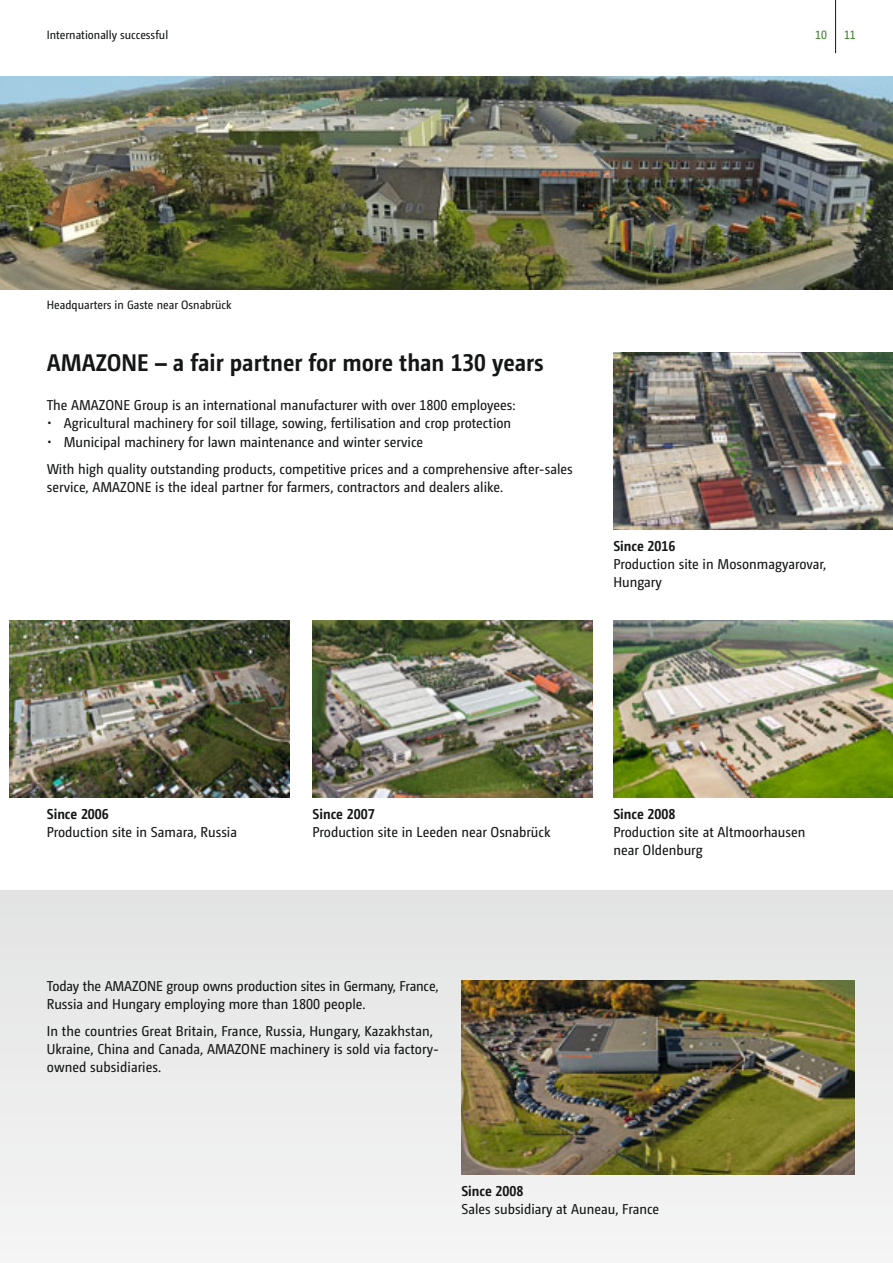
<style>
.page{position:relative;width:893px;height:1263px;background:#fff}
.page>*{position:absolute;margin:0;border:0;box-sizing:border-box;transform-origin:0 0}
.t1{font:700 24px "Camingo Dos Pro S Cd";color:#151616}
.t2{font:14.25px/18px "Camingo Dos Pro S Cd";color:#151616}
.t3{font:700 14.25px "Camingo Dos Pro S Cd";color:#151616}
.t4{font:12px "Camingo Dos Pro S Cd";color:#151616}
.t5{font:12px "Camingo Dos Pro S Cd";color:#38832b}
</style>
<div class="page">
<div style="left:0;top:891px;width:893px;height:372px;background:#ececec"></div>
<hr style="left:835px;top:0;width:1px;height:53px;background:#151616">
<img style="left:461px;top:980px;width:394px;height:195px">
<img style="left:0;top:77px;width:893px;height:212px">
<img style="left:613px;top:353px;width:280px;height:176px">
<img style="left:313px;top:621px;width:279px;height:176px">
<img style="left:10px;top:621px;width:279px;height:176px">
<img style="left:613px;top:621px;width:280px;height:176px">
<p class="t4" style="left:47px;top:30px;width:123px">Internationally successful</p>
<p class="t5" style="left:815px;top:30px;width:13px">10</p>
<p class="t5" style="left:844px;top:30px;width:13px">11</p>
<p class="t4" style="left:47px;top:300px;width:186px">Headquarters in Gaste near Osnabrück</p>
<h1 class="t1" style="left:47px;top:353px;width:498px">AMAZONE – a fair partner for more than 130 years</h1>
<p class="t2" style="left:47px;top:397px;width:470px">The AMAZONE Group is an international manufacturer with over 1800 employees:</p>
<p class="t2" style="left:47px;top:416px;width:466px">• Agricultural machinery for soil tillage, sowing, fertilisation and crop protection</p>
<p class="t2" style="left:47px;top:429px;width:527px;line-height:27.2px">• Municipal machinery for lawn maintenance and winter service<br>With high quality outstanding products, competitive prices and a comprehensive after-sales</p>
<p class="t2" style="left:47px;top:479px;width:458px">service, AMAZONE is the ideal partner for farmers, contractors and dealers alike.</p>
<p class="t3" style="left:613px;top:540px;width:64px">Since 2016</p>
<p class="t2" style="left:613px;top:556px;width:214px">Production site in Mosonmagyarovar,<br>Hungary</p>
<p class="t3" style="left:47px;top:808px;width:64px">Since 2006</p>
<p class="t2" style="left:47px;top:824px;width:192px">Production site in Samara, Russia</p>
<p class="t3" style="left:313px;top:808px;width:64px">Since 2007</p>
<p class="t2" style="left:313px;top:824px;width:239px">Production site in Leeden near Osnabrück</p>
<p class="t2" style="left:47px;top:978px;width:393px">Today the AMAZONE group owns production sites in Germany, France,<br>Russia and Hungary employing more than 1800 people.</p>
<p class="t2" style="left:47px;top:1023px;width:394px">In the countries Great Britain, France, Russia, Hungary, Kazakhstan,<br>Ukraine, China and Canada, AMAZONE machinery is sold via factory&shy;owned subsidiaries.</p>
<p class="t3" style="left:613px;top:808px;width:64px">Since 2008</p>
<p class="t2" style="left:613px;top:824px;width:194px">Production site at Altmoorhausen near Oldenburg</p>
<p class="t3" style="left:461px;top:1185px;width:64px">Since 2008</p>
<p class="t2" style="left:461px;top:1201px;width:199px">Sales subsidiary at Auneau, France</p>
</div>
